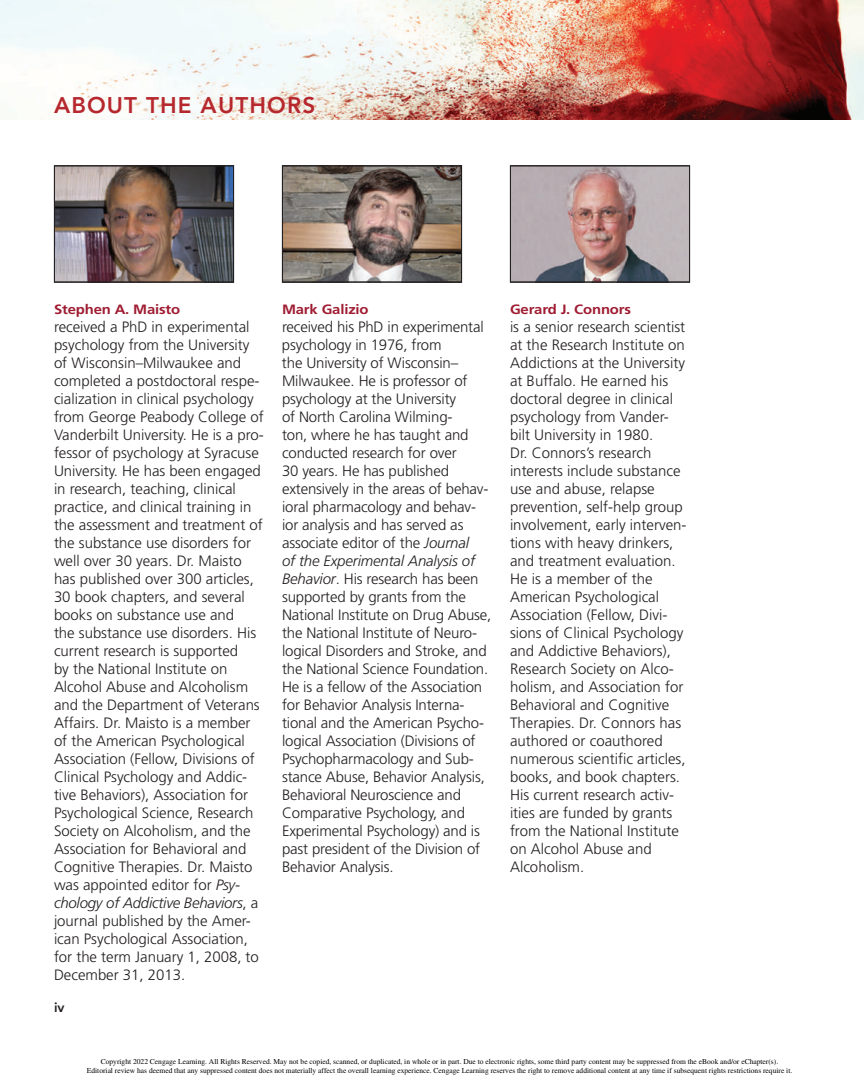
<style>
.page{position:relative;width:864px;height:1080px;background:#fff}
.page>*{position:absolute;margin:0;border:0;box-sizing:border-box;transform-origin:0 0}
.t1{font:800 22.5px "Avenir LT Std";letter-spacing:.05em;color:#b6282e}
.t2{font:300 15px/18px "Frutiger LT Std";color:#231f20}
.t3{font:700 13.5px "Frutiger LT Std";letter-spacing:-.01em;color:#9f1c32;scale:1.1 1}
.t4{font:800 13.5px "Avenir LT Std";color:#231f20}
.t5{font:7.5px/9.6px "Times";color:#000;text-align:center}
.s1{font-style:italic}
</style>
<div class="page">
<img style="left:0;top:0;width:864px;height:119px">
<img style="left:56px;top:168px;width:176px;height:112px">
<div style="left:54px;top:165px;width:180px;height:117px;border:1px solid #231f20"></div>
<img style="left:512px;top:168px;width:176px;height:112px">
<div style="left:510px;top:165px;width:180px;height:117px;border:1px solid #231f20"></div>
<img style="left:284px;top:168px;width:176px;height:112px">
<div style="left:282px;top:165px;width:180px;height:117px;border:1px solid #231f20"></div>
<p class="t1" style="left:54px;top:92px;width:263px">ABOUT THE AUTHORS</p>
<p class="t3" style="left:54px;top:302px;width:116px">Stephen A. Maisto</p>
<p class="t2" style="left:54px;top:318px;width:211px">received a PhD in experimental psychology from the University of Wisconsin–Milwaukee and completed a postdoctoral respe&shy;cialization in clinical psychology from George Peabody College of<br>Vanderbilt University. He is a pro&shy;fessor of psychology at Syracuse<br>University. He has been engaged in research, teaching, clinical practice, and clinical training in the assessment and treatment of the substance use disorders for well over 30 years. Dr. Maisto has published over 300 articles,<br>30 book chapters, and several books on substance use and<br>the substance use disorders. His current research is supported<br>by the National Institute on<br>Alcohol Abuse and Alcoholism and the Department of Veterans<br>Affairs. Dr. Maisto is a member of the American Psychological<br>Association (Fellow, Divisions of<br>Clinical Psychology and Addic&shy;tive Behaviors), Association for<br>Psychological Science, Research<br>Society on Alcoholism, and the<br>Association for Behavioral and<br>Cognitive Therapies. Dr. Maisto was appointed editor for <span class="s1">Psy&shy;chology of Addictive Behaviors</span>, a journal published by the Amer&shy;ican Psychological Association, for the term January 1, 2008, to<br>December 31, 2013.</p>
<p class="t4" style="left:54px;top:1000px;width:12px">iv</p>
<p class="t3" style="left:282px;top:302px;width:80px">Mark Galizio</p>
<p class="t2" style="left:282px;top:318px;width:211px">received his PhD in experimental psychology in 1976, from<br>the University of Wisconsin–<br>Milwaukee. He is professor of psychology at the University<br>of North Carolina Wilming-<br>ton, where he has taught and conducted research for over<br>30 years. He has published extensively in the areas of behav&shy;ioral pharmacology and behav&shy;ior analysis and has served as associate editor of the <span class="s1">Journal<br>of the Experimental Analysis of<br>Behavior</span>. His research has been supported by grants from the<br>National Institute on Drug Abuse, the National Institute of Neuro&shy;logical Disorders and Stroke, and the National Science Foundation.<br>He is a fellow of the Association for Behavior Analysis Interna&shy;tional and the American Psycho&shy;logical Association (Divisions of<br>Psychopharmacology and Sub&shy;stance Abuse, Behavior Analysis,<br>Behavioral Neuroscience and<br>Comparative Psychology, and<br>Experimental Psychology) and is past president of the Division of<br>Behavior Analysis.</p>
<p class="t3" style="left:510px;top:302px;width:112px">Gerard J. Connors</p>
<p class="t2" style="left:510px;top:318px;width:178px">is a senior research scientist at the Research Institute on<br>Addictions at the University at Buffalo. He earned his doctoral degree in clinical psychology from Vander&shy;bilt University in 1980.<br>Dr. Connors’s research interests include substance use and abuse, relapse prevention, self-help group involvement, early interven&shy;tions with heavy drinkers, and treatment evaluation.<br>He is a member of the<br>American Psychological<br>Association (Fellow, Divi&shy;sions of Clinical Psychology and Addictive Behaviors),<br>Research Society on Alco&shy;holism, and Association for<br>Behavioral and Cognitive<br>Therapies. Dr. Connors has authored or coauthored numerous scientific articles, books, and book chapters.<br>His current research activ&shy;ities are funded by grants from the National Institute on Alcohol Abuse and<br>Alcoholism.</p>
<p class="t5" style="left:87px;top:1056px;width:707px">Copyright 2022 Cengage Learning. All Rights Reserved. May not be copied, scanned, or duplicated, in whole or in part. Due to electronic rights, some third party content may be suppressed from the eBook and/or eChapter(s).<br>Editorial review has deemed that any suppressed content does not materially affect the overall learning experience. Cengage Learning reserves the right to remove additional content at any time if subsequent rights restrictions require it.</p>
</div>
